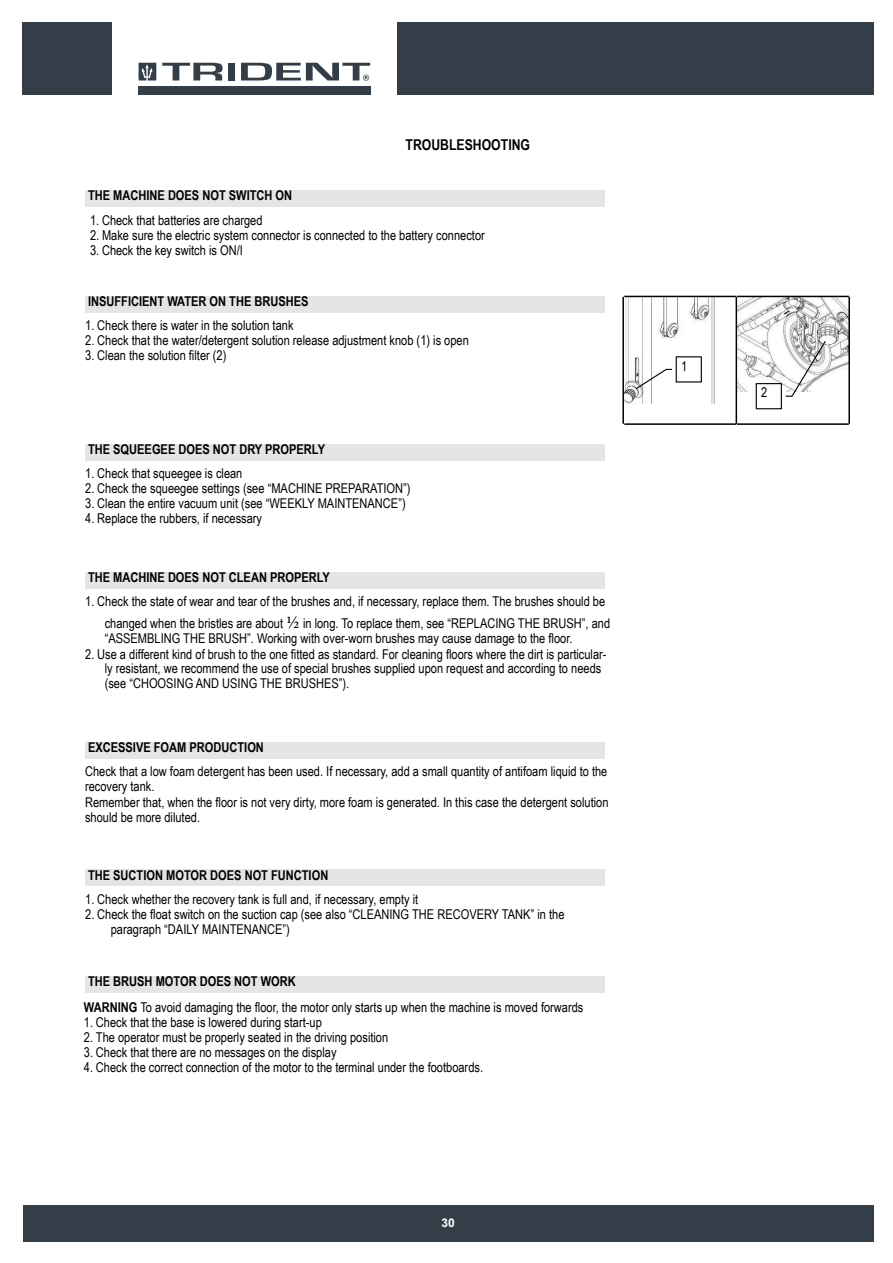
<style>
.page{position:relative;width:893px;height:1263px;background:#fff}
.page>*{position:absolute;margin:0;border:0;box-sizing:border-box;transform-origin:0 0}
.t1{font:700 15px "Arial Narrow";color:#000}
.t2{font:13.5px/14.7px "Arial Narrow";color:#000}
.t3{font:700 13.5px "Arial Narrow";color:#000}
.t4{font:700 12px "Arial";color:#fff}
.s1{font-family:"Minion Pro";font-size:18px}
.s2{font-weight:700}
</style>
<div class="page">
<div style="left:23px;top:1205px;width:850px;height:37px;background:#343e48"></div>
<div style="left:397px;top:22px;width:476px;height:73px;background:#343e48"></div>
<svg style="left:162px;top:63px;width:61px;height:17px"></svg>
<div style="left:228px;top:63px;width:7px;height:17px;background:#343e48"></div>
<div style="left:138px;top:86px;width:233px;height:9px;background:#343e48"></div>
<svg style="left:139px;top:63px;width:17px;height:17px"></svg>
<svg style="left:241px;top:63px;width:129px;height:18px"></svg>
<div style="left:22px;top:22px;width:90px;height:73px;background:#343e48"></div>
<img style="left:624px;top:297px;width:104px;height:106px">
<img style="left:737px;top:297px;width:111px;height:94px">
<div style="left:85px;top:190px;width:519px;height:17px;background:#e5e5e5"></div>
<div style="left:85px;top:296px;width:519px;height:16px;background:#e5e5e5"></div>
<div style="left:85px;top:444px;width:519px;height:16px;background:#e5e5e5"></div>
<div style="left:85px;top:572px;width:519px;height:16px;background:#e5e5e5"></div>
<div style="left:85px;top:742px;width:519px;height:16px;background:#e5e5e5"></div>
<div style="left:85px;top:870px;width:519px;height:16px;background:#e5e5e5"></div>
<div style="left:85px;top:976px;width:519px;height:16px;background:#e5e5e5"></div>
<hr style="left:624px;top:296px;width:112px;height:1px;background:#000">
<hr style="left:737px;top:296px;width:112px;height:1px;background:#000">
<hr style="left:622px;top:297px;width:2px;height:127px;background:#000">
<hr style="left:736px;top:297px;width:1px;height:127px;background:#000">
<hr style="left:848px;top:297px;width:2px;height:127px;background:#000">
<hr style="left:624px;top:423px;width:112px;height:2px;background:#000">
<hr style="left:737px;top:423px;width:112px;height:2px;background:#000">
<div style="left:676px;top:357px;width:25px;height:25px;background:#fff"></div>
<div style="left:676px;top:356px;width:26px;height:26px;border:1px solid #000"></div>
<svg style="left:634px;top:368px;width:39px;height:22px"></svg>
<div style="left:756px;top:384px;width:25px;height:25px;background:#fff"></div>
<div style="left:756px;top:383px;width:26px;height:26px;border:1px solid #000"></div>
<svg style="left:784px;top:340px;width:43px;height:57px"></svg>
<p class="t3" style="left:88px;top:185px;width:206px">THE MACHINE DOES NOT SWITCH ON</p>
<p class="t1" style="left:406px;top:133px;width:126px">TROUBLESHOOTING</p>
<p class="t2" style="left:90px;top:212px;width:174px">1. Check that batteries are charged</p>
<p class="t2" style="left:90px;top:227px;width:396px">2. Make sure the electric system connector is connected to the battery connector</p>
<p class="t2" style="left:90px;top:242px;width:154px">3. Check the key switch is ON/I</p>
<p class="t3" style="left:88px;top:291px;width:222px">INSUFFICIENT WATER ON THE BRUSHES</p>
<p class="t2" style="left:85px;top:318px;width:210px">1. Check there is water in the solution tank</p>
<p class="t2" style="left:85px;top:333px;width:385px">2. Check that the water/detergent solution release adjustment knob (1) is open</p>
<p class="t2" style="left:85px;top:348px;width:143px">3. Clean the solution filter (2)</p>
<p class="t3" style="left:88px;top:439px;width:239px">THE SQUEEGEE DOES NOT DRY PROPERLY</p>
<p class="t2" style="left:85px;top:466px;width:159px">1. Check that squeegee is clean</p>
<p class="t2" style="left:85px;top:481px;width:327px">2. Check the squeegee settings (see “MACHINE PREPARATION”)</p>
<p class="t2" style="left:85px;top:496px;width:322px">3. Clean the entire vacuum unit (see “WEEKLY MAINTENANCE”)</p>
<p class="t2" style="left:85px;top:511px;width:178px">4. Replace the rubbers, if necessary</p>
<p class="t3" style="left:88px;top:567px;width:243px">THE MACHINE DOES NOT CLEAN PROPERLY</p>
<p class="t2" style="left:105px;top:590px;width:507px;line-height:21.6px;text-indent:-20px">1. Check the state of wear and tear of the brushes and, if necessary, replace them. The brushes should be changed when the bristles are about <span class="s1">1/2</span> in long. To replace them, see “REPLACING THE BRUSH”, and</p>
<p class="t2" style="left:105px;top:630px;width:469px">“ASSEMBLING THE BRUSH”. Working with over-worn brushes may cause damage to the floor.</p>
<p class="t2" style="left:105px;top:646px;width:503px;text-indent:-19px">2. Use a different kind of brush to the one fitted as standard. For cleaning floors where the dirt is particular&shy;ly resistant, we recommend the use of special brushes supplied upon request and according to needs (see “CHOOSING AND USING THE BRUSHES”).</p>
<p class="t3" style="left:88px;top:737px;width:177px">EXCESSIVE FOAM PRODUCTION</p>
<p class="t2" style="left:85px;top:764px;width:524px">Check that a low foam detergent has been used. If necessary, add a small quantity of antifoam liquid to the recovery tank.</p>
<p class="t2" style="left:85px;top:795px;width:525px">Remember that, when the floor is not very dirty, more foam is generated. In this case the detergent solution should be more diluted.</p>
<p class="t3" style="left:88px;top:864px;width:242px">THE SUCTION MOTOR DOES NOT FUNCTION</p>
<p class="t2" style="left:85px;top:891px;width:335px">1. Check whether the recovery tank is full and, if necessary, empty it</p>
<p class="t2" style="left:111px;top:906px;width:455px;text-indent:-26px">2. Check the float switch on the suction cap (see also “CLEANING THE RECOVERY TANK” in the paragraph “DAILY MAINTENANCE”)</p>
<p class="t3" style="left:88px;top:971px;width:209px">THE BRUSH MOTOR DOES NOT WORK</p>
<p class="t2" style="left:84px;top:999px;width:501px"><span class="s2">WARNING</span> To avoid damaging the floor, the motor only starts up when the machine is moved forwards</p>
<p class="t2" style="left:84px;top:1014px;width:239px">1. Check that the base is lowered during start-up</p>
<p class="t2" style="left:84px;top:1029px;width:306px">2. The operator must be properly seated in the driving position</p>
<p class="t2" style="left:84px;top:1044px;width:254px">3. Check that there are no messages on the display</p>
<p class="t2" style="left:84px;top:1059px;width:401px">4. Check the correct connection of the motor to the terminal under the footboards.</p>
<p class="t4" style="left:441px;top:1214px;width:15px">30</p>
<p class="t2" style="left:681px;top:358px;width:8px">1</p>
<p class="t2" style="left:761px;top:385px;width:8px">2</p>
</div>
